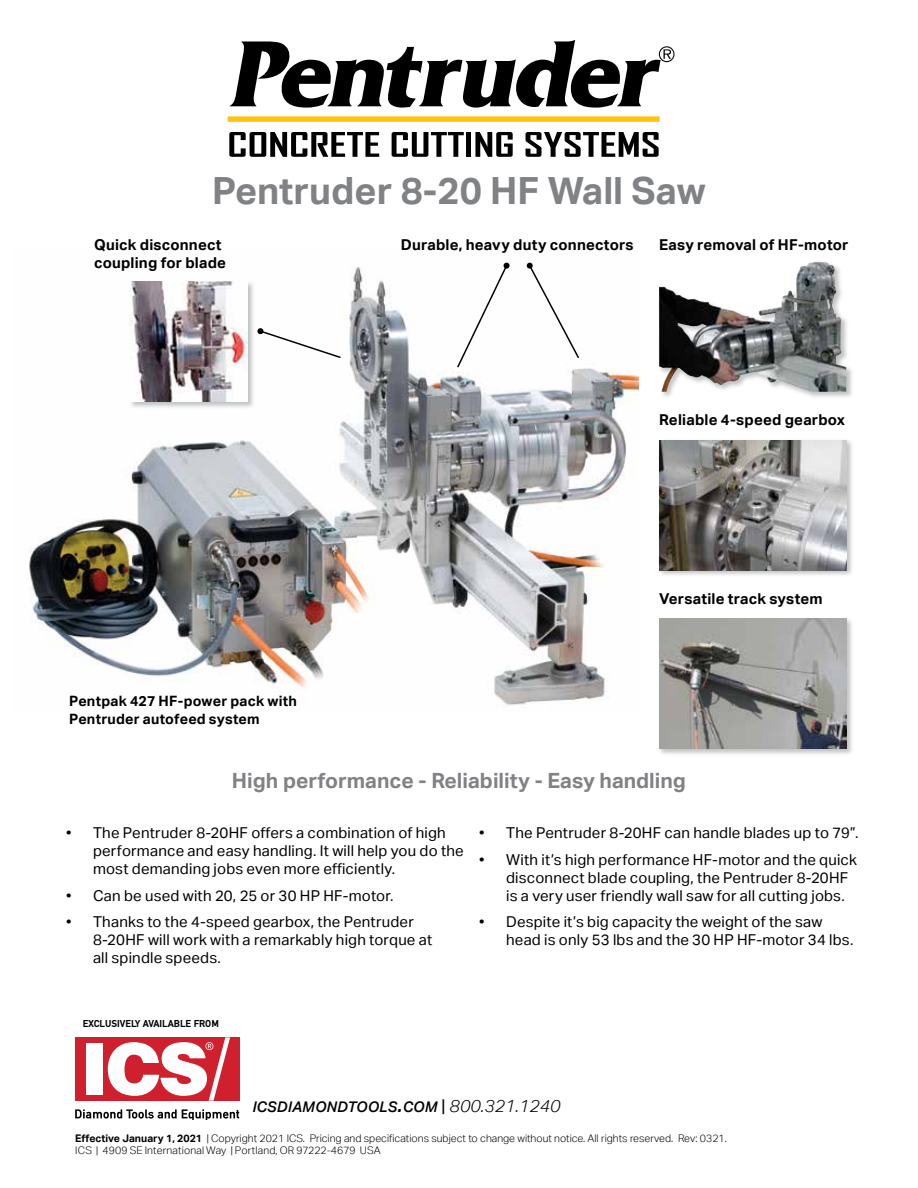
<style>
.page{position:relative;width:918px;height:1188px;background:#fff}
.page>*{position:absolute;margin:0;border:0;box-sizing:border-box;transform-origin:0 0}
.t1{font:700 37.5px "Aktiv Grotesk";color:#808285}
.t2{font:700 21px "Aktiv Grotesk";color:#808285}
.t3{font:15px/18px "Aktiv Grotesk";letter-spacing:.015em;color:#000}
.t4{font:700 15px/18px "Aktiv Grotesk";letter-spacing:.01em;color:#000}
.t5{font:italic 500 14.7px "Aktiv Grotesk";letter-spacing:.015em;color:#000}
.t6{font:700 14.25px/18px "Aktiv Grotesk";letter-spacing:.015em;color:#000}
.t7{font:300 10.5px/12.6px "Aktiv Grotesk";color:#000}
.t8{font:700 10.5px "DIN Mittel EF";color:#000}
.s1{font-size:21px}
.s2{font-weight:400;font-style:normal;font-size:17.25px}
.s3{font-weight:300;font-size:17.25px}
.s4{font-weight:700}
</style>
<div class="page">
<svg style="left:230px;top:40px;width:445px;height:68px"></svg>
<div style="left:228px;top:116px;width:432px;height:6px;background:#ffc20e"></div>
<svg style="left:229px;top:132px;width:150px;height:25px"></svg>
<svg style="left:392px;top:132px;width:72px;height:25px"></svg>
<div style="left:466px;top:132px;width:5px;height:25px;background:#000"></div>
<svg style="left:475px;top:132px;width:38px;height:25px"></svg>
<svg style="left:526px;top:132px;width:133px;height:25px"></svg>
<img style="left:29px;top:262px;width:609px;height:444px">
<div style="left:658px;top:260px;width:196px;height:139px;background:#808285;opacity:.5"></div>
<img style="left:659px;top:262px;width:158px;height:130px">
<div style="left:129px;top:280px;width:126px;height:129px;background:#808285;opacity:.5"></div>
<img style="left:130px;top:282px;width:117px;height:120px">
<div style="left:658px;top:617px;width:196px;height:139px;background:#808285;opacity:.5"></div>
<img style="left:659px;top:619px;width:187px;height:130px">
<svg style="left:527px;top:263px;width:54px;height:97px"></svg>
<svg style="left:456px;top:263px;width:54px;height:106px"></svg>
<svg style="left:257px;top:328px;width:85px;height:31px"></svg>
<div style="left:658px;top:438px;width:196px;height:140px;background:#808285;opacity:.5"></div>
<img style="left:659px;top:440px;width:187px;height:130px">
<svg style="left:75px;top:1109px;width:164px;height:11px"></svg>
<div style="left:75px;top:1037px;width:164px;height:64px;background:#d0202e"></div>
<div style="left:86px;top:1044px;width:17px;height:51px;background:#fff"></div>
<svg style="left:108px;top:1037px;width:122px;height:64px"></svg>
<h1 class="t1" style="left:212px;top:167px;width:495px">Pentruder 8-20 HF Wall Saw</h1>
<p class="t4" style="left:94px;top:236px;width:134px">Quick disconnect coupling for blade</p>
<p class="t6" style="left:69px;top:691px;width:229px">Pentpak 427 HF-power pack with<br>Pentruder autofeed system</p>
<p class="t4" style="left:401px;top:236px;width:234px">Durable, heavy duty connectors</p>
<p class="t4" style="left:659px;top:236px;width:191px">Easy removal of HF-motor</p>
<p class="t4" style="left:659px;top:410px;width:188px">Reliable 4-speed gearbox</p>
<p class="t4" style="left:659px;top:589px;width:165px">Versatile track system</p>
<h2 class="t2" style="left:232px;top:768px;width:456px">High performance - Reliability - Easy handling</h2>
<p class="t3" style="left:93px;top:824px;width:372px;text-indent:-27px">• The Pentruder 8-20HF offers a combination of high performance and easy handling. It will help you do the most demanding jobs even more efficiently.</p>
<p class="t3" style="left:66px;top:886px;width:329px">• Can be used with 20, 25 or 30 HP HF-motor.</p>
<p class="t3" style="left:93px;top:913px;width:341px;text-indent:-27px">• Thanks to the 4-speed gearbox, the Pentruder<br>8-20HF will work with a remarkably high torque at all spindle speeds.</p>
<p class="t3" style="left:479px;top:824px;width:381px">• The Pentruder 8-20HF can handle blades up to 79”.</p>
<p class="t3" style="left:506px;top:850px;width:352px;text-indent:-27px">• With it’s high performance HF-motor and the quick disconnect blade coupling, the Pentruder 8-20HF is a very user friendly wall saw for all cutting jobs.</p>
<p class="t3" style="left:506px;top:913px;width:349px;text-indent:-27px">• Despite it’s big capacity the weight of the saw head is only 53 lbs and the 30 HP HF-motor 34 lbs.</p>
<p class="t8" style="left:83px;top:1017px;width:138px">EXCLUSIVELY AVAILABLE FROM</p>
<p class="t5" style="left:252px;top:1098px;width:310px">ICSDIAMONDTOOLS<span class="s1">.</span>COM <span class="s2">|</span> <span class="s3">800.321.1240</span></p>
<p class="t7" style="left:75px;top:1132px;width:653px"><span class="s4">Effective January 1, 2021</span> | Copyright 2021 ICS. Pricing and specifications subject to change without notice. All rights reserved. Rev: 0321.<br>ICS | 4909 SE International Way | Portland, OR 97222-4679 USA</p>
</div>
